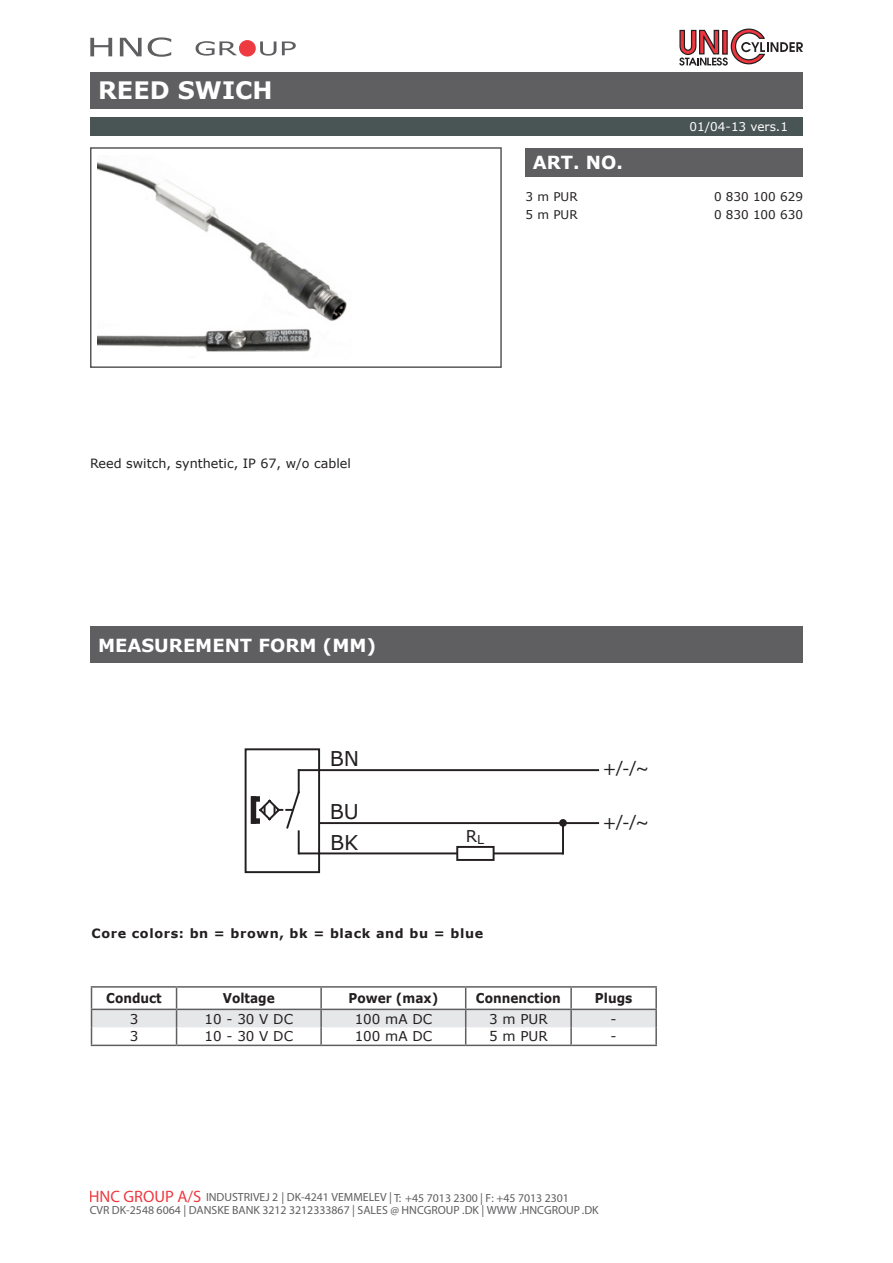
<style>
.page{position:relative;width:893px;height:1263px;background:#fff}
.page>*{position:absolute;margin:0;border:0;box-sizing:border-box;transform-origin:0 0}
.t1{font:700 24px "Verdana";color:#fff}
.t2{font:20.55px "Myriad Pro";color:#231f20}
.t3{font:20.55px/30.2px "Verdana";color:#231f20}
.t4{font:700 18px "Verdana";color:#fff}
.t5{font:16.5px "Verdana";color:#231f20}
.t6{font:13.5px "Verdana";color:#231f20}
.t7{font:700 13.5px "Verdana";color:#231f20;scale:.9 1}
.t8{font:700 12.75px "Verdana";letter-spacing:.05em;color:#231f20}
.t9{font:12.75px "Verdana";color:#231f20}
.t10{font:12px "Verdana";color:#231f20}
.t11{font:12px "Verdana";color:#fff}
.t12{font:300 11.85px/12.6px "Frutiger LT";color:#5f5f62}
.s1{font-weight:700;font-size:16.5px;color:#ee3a41}
</style>
<div class="page">
<svg style="left:196px;top:41px;width:41px;height:15px"></svg>
<svg style="left:260px;top:41px;width:16px;height:15px"></svg>
<svg style="left:282px;top:41px;width:14px;height:14px"></svg>
<div style="left:239px;top:40px;width:17px;height:17px;background:#ee3a41;border-radius:50%"></div>
<svg style="left:90px;top:38px;width:22px;height:18px"></svg>
<svg style="left:120px;top:38px;width:22px;height:18px"></svg>
<svg style="left:148px;top:37px;width:23px;height:20px"></svg>
<svg style="left:679px;top:29px;width:124px;height:37px"></svg>
<div style="left:90px;top:117px;width:713px;height:19px;background:#495454"></div>
<div style="left:90px;top:72px;width:713px;height:36px;background:#5f5f62"></div>
<div style="left:90px;top:147px;width:412px;height:221px;border:2px solid #57585a"></div>
<div style="left:526px;top:149px;width:277px;height:28px;background:#5f5f62"></div>
<div style="left:90px;top:626px;width:713px;height:36px;background:#5f5f62"></div>
<img style="left:98px;top:162px;width:249px;height:190px">
<hr style="left:91px;top:1044px;width:86px;height:2px;background:#5f5f62">
<hr style="left:177px;top:1044px;width:144px;height:2px;background:#5f5f62">
<hr style="left:321px;top:1044px;width:145px;height:2px;background:#5f5f62">
<hr style="left:466px;top:1044px;width:105px;height:2px;background:#5f5f62">
<hr style="left:571px;top:1044px;width:86px;height:2px;background:#5f5f62">
<hr style="left:91px;top:986px;width:86px;height:2px;background:#5f5f62">
<hr style="left:177px;top:986px;width:144px;height:2px;background:#5f5f62">
<hr style="left:321px;top:986px;width:145px;height:2px;background:#5f5f62">
<hr style="left:466px;top:986px;width:105px;height:2px;background:#5f5f62">
<svg style="left:91px;top:987px;width:566px;height:57px"></svg>
<hr style="left:571px;top:986px;width:86px;height:2px;background:#5f5f62">
<hr style="left:570px;top:988px;width:2px;height:20px;background:#5f5f62">
<hr style="left:655px;top:988px;width:2px;height:20px;background:#5f5f62">
<hr style="left:91px;top:1008px;width:86px;height:2px;background:#5f5f62">
<hr style="left:177px;top:1008px;width:144px;height:2px;background:#5f5f62">
<hr style="left:321px;top:1008px;width:145px;height:2px;background:#5f5f62">
<hr style="left:466px;top:1008px;width:105px;height:2px;background:#5f5f62">
<hr style="left:571px;top:1008px;width:86px;height:2px;background:#5f5f62">
<hr style="left:320px;top:822px;width:278px;height:2px;background:#231f20">
<hr style="left:299px;top:769px;width:299px;height:2px;background:#231f20">
<svg style="left:245px;top:748px;width:321px;height:125px"></svg>
<p class="t1" style="left:98px;top:74px;width:176px">REED SWICH</p>
<p class="t4" style="left:533px;top:150px;width:92px">ART. NO.</p>
<p class="t10" style="left:526px;top:188px;width:54px">3 m PUR</p>
<p class="t10" style="left:526px;top:206px;width:54px">5 m PUR</p>
<p class="t11" style="left:690px;top:118px;width:100px">01/04-13 vers.1</p>
<p class="t10" style="left:714px;top:188px;width:90px">0 830 100 629</p>
<p class="t10" style="left:714px;top:206px;width:90px">0 830 100 630</p>
<p class="t9" style="left:90px;top:455px;width:262px">Reed switch, synthetic, IP 67, w/o cablel</p>
<p class="t4" style="left:98px;top:633px;width:280px">MEASUREMENT FORM (MM)</p>
<p class="t3" style="left:330px;top:743px;width:31px">BN</p>
<p class="t3" style="left:330px;top:797px;width:31px">BU<br>BK</p>
<p class="t5" style="left:466px;top:824px;width:20px">R<sub>L</sub></p>
<p class="t8" style="left:92px;top:924px;width:393px">Core colors: bn = brown, bk = black and bu = blue</p>
<p class="t2" style="left:603px;top:755px;width:46px">+/-/~</p>
<p class="t2" style="left:603px;top:809px;width:46px">+/-/~</p>
<p class="t7" style="left:106px;top:989px;width:63px">Conduct</p>
<p class="t7" style="left:223px;top:989px;width:59px">Voltage</p>
<p class="t7" style="left:349px;top:989px;width:101px">Power (max)</p>
<p class="t7" style="left:476px;top:989px;width:96px">Connenction</p>
<p class="t7" style="left:595px;top:989px;width:43px">Plugs</p>
<p class="t6" style="left:130px;top:1010px;width:10px">3</p>
<p class="t6" style="left:205px;top:1010px;width:90px">10 - 30 V DC</p>
<p class="t6" style="left:355px;top:1010px;width:79px">100 mA DC</p>
<p class="t6" style="left:489px;top:1010px;width:60px">3 m PUR</p>
<p class="t6" style="left:611px;top:1010px;width:8px">-</p>
<p class="t6" style="left:130px;top:1027px;width:10px">3</p>
<p class="t6" style="left:205px;top:1027px;width:90px">10 - 30 V DC</p>
<p class="t6" style="left:355px;top:1027px;width:79px">100 mA DC</p>
<p class="t6" style="left:489px;top:1027px;width:60px">5 m PUR</p>
<p class="t6" style="left:611px;top:1027px;width:8px">-</p>
<p class="t12" style="left:89px;top:1191px;width:482px"><span class="s1">HNC GROUP A/S</span> INDUSTRIVEJ | DK-4241 VEMMELEV | T: +45 7013 2300 | F: +45 7013 2301</p>
<p class="t12" style="left:90px;top:1191px;width:510px;text-indent:183px">2<br>CVR DK-2548 6064 | DANSKE BANK 3212 3212333867 | SALES @ HNCGROUP .DK | WWW .HNCGROUP .DK</p>
</div>
